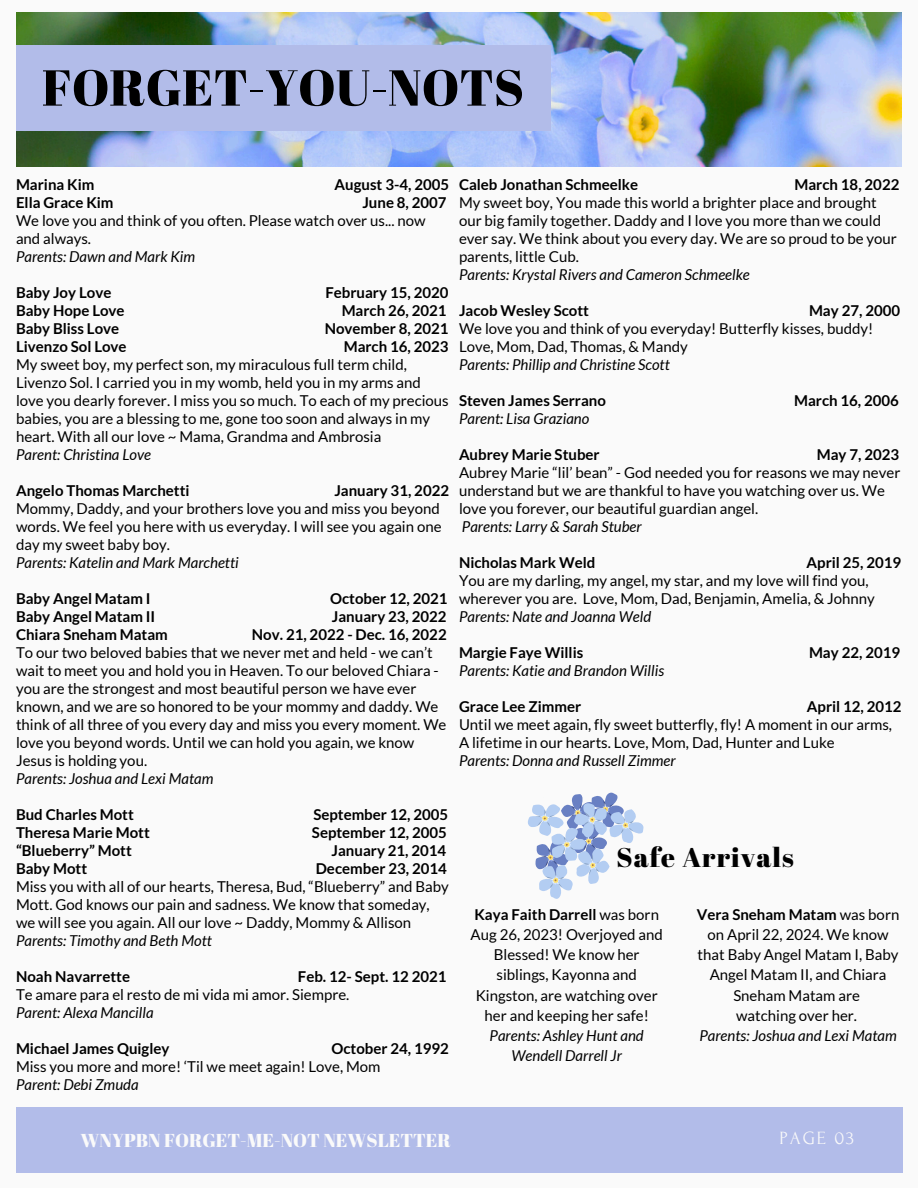
<style>
.page{position:relative;width:918px;height:1188px;background:#fafafa}
.page>*{position:absolute;margin:0;border:0;box-sizing:border-box;transform-origin:0 0}
.t1{font:50.4px "Abril Fatface";color:#000}
.t2{font:27px "Abril Fatface";letter-spacing:.045em;color:#000}
.t3{font:18.75px "Abril Fatface";color:#fafafa}
.t4{font:18.6px "Forum";letter-spacing:.1em;color:#fafafa}
.t5{font:15px/18px "Lato";color:#000}
.t6{font:700 15px "Lato";color:#000}
.t7{font:italic 15px/20.2px "Lato";color:#000;text-align:center}
.s1{font-weight:700}
.s2{font-style:italic}
</style>
<div class="page">
<img style="left:16px;top:12px;width:886px;height:154px">
<div style="left:16px;top:45px;width:534px;height:86px;background:#b2bce9"></div>
<div style="left:16px;top:1107px;width:887px;height:66px;background:#b2bce9"></div>
<svg style="left:528px;top:792px;width:115px;height:107px"></svg>
<p class="t1" style="left:42px;top:52px;width:484px">FORGET-YOU-NOTS</p>
<p class="t6" style="left:16px;top:175px;width:80px">Marina Kim</p>
<p class="t6" style="left:335px;top:175px;width:116px">August 3-4, 2005</p>
<p class="t6" style="left:16px;top:193px;width:99px">Ella Grace Kim</p>
<p class="t6" style="left:362px;top:193px;width:86px">June 8, 2007</p>
<p class="t5" style="left:16px;top:211px;width:411px">We love you and think of you often. Please watch over us... now and always.</p>
<p class="t7" style="left:16px;top:246px;width:181px">Parents: Dawn and Mark Kim</p>
<p class="t6" style="left:16px;top:283px;width:97px">Baby Joy Love</p>
<p class="t6" style="left:326px;top:283px;width:124px">February 15, 2020</p>
<p class="t6" style="left:16px;top:301px;width:110px">Baby Hope Love</p>
<p class="t6" style="left:342px;top:301px;width:106px">March 26, 2021</p>
<p class="t6" style="left:16px;top:319px;width:105px">Baby Bliss Love</p>
<p class="t6" style="left:325px;top:319px;width:125px">November 8, 2021</p>
<p class="t6" style="left:16px;top:337px;width:112px">Livenzo Sol Love</p>
<p class="t6" style="left:344px;top:337px;width:106px">March 16, 2023</p>
<p class="t5" style="left:16px;top:355px;width:434px">My sweet boy, my perfect son, my miraculous full term child, Livenzo Sol. I carried you in my womb, held you in my arms and love you dearly forever. I miss you so much. To each of my precious babies, you are a blessing to me, gone too soon and always in my heart. With all our love ~ Mama, Grandma and Ambrosia</p>
<p class="t7" style="left:16px;top:444px;width:137px">Parent: Christina Love</p>
<p class="t6" style="left:16px;top:481px;width:175px">Angelo Thomas Marchetti</p>
<p class="t6" style="left:334px;top:481px;width:116px">January 31, 2022</p>
<p class="t5" style="left:16px;top:499px;width:427px;text-align:justify">Mommy, Daddy, and your brothers love you and miss you beyond words. We feel you here with us everyday. I will see you again one day my sweet baby boy.</p>
<p class="t7" style="left:16px;top:552px;width:224px">Parents: Katelin and Mark Marchetti</p>
<p class="t6" style="left:16px;top:589px;width:136px">Baby Angel Matam I</p>
<p class="t6" style="left:330px;top:589px;width:119px">October 12, 2021</p>
<p class="t6" style="left:16px;top:607px;width:141px">Baby Angel Matam II</p>
<p class="t6" style="left:332px;top:607px;width:116px">January 23, 2022</p>
<p class="t6" style="left:16px;top:625px;width:153px">Chiara Sneham Matam</p>
<p class="t6" style="left:252px;top:625px;width:196px">Nov. 21, 2022 - Dec. 16, 2022</p>
<p class="t5" style="left:16px;top:643px;width:432px">To our two beloved babies that we never met and held - we can’t wait to meet you and hold you in Heaven. To our beloved Chiara - you are the strongest and most beautiful person we have ever known, and we are so honored to be your mommy and daddy. We think of all three of you every day and miss you every moment. We love you beyond words. Until we can hold you again, we know Jesus is holding you.</p>
<p class="t7" style="left:16px;top:768px;width:199px">Parents: Joshua and Lexi Matam</p>
<p class="t6" style="left:16px;top:805px;width:119px">Bud Charles Mott</p>
<p class="t6" style="left:313px;top:805px;width:137px">September 12, 2005</p>
<p class="t6" style="left:16px;top:823px;width:135px">Theresa Marie Mott</p>
<p class="t6" style="left:312px;top:823px;width:137px">September 12, 2005</p>
<p class="t6" style="left:16px;top:841px;width:117px">“Blueberry” Mott</p>
<p class="t6" style="left:332px;top:841px;width:116px">January 21, 2014</p>
<p class="t6" style="left:16px;top:859px;width:73px">Baby Mott</p>
<p class="t6" style="left:316px;top:859px;width:133px">December 23, 2014</p>
<p class="t5" style="left:16px;top:877px;width:434px">Miss you with all of our hearts, Theresa, Bud, “Blueberry” and Baby<br>Mott. God knows our pain and sadness. We know that someday, we will see you again. All our love ~ Daddy, Mommy &amp; Allison</p>
<p class="t7" style="left:16px;top:930px;width:197px">Parents: Timothy and Beth Mott</p>
<p class="t6" style="left:16px;top:967px;width:116px">Noah Navarrette</p>
<p class="t6" style="left:298px;top:967px;width:150px">Feb. 12- Sept. 12 2021</p>
<p class="t5" style="left:16px;top:985px;width:335px">Te amare para el resto de mi vida mi amor. Siempre.</p>
<p class="t7" style="left:16px;top:1002px;width:139px">Parent: Alexa Mancilla</p>
<p class="t6" style="left:16px;top:1039px;width:155px">Michael James Quigley</p>
<p class="t6" style="left:332px;top:1039px;width:119px">October 24, 1992</p>
<p class="t5" style="left:16px;top:1057px;width:366px">Miss you more and more! ‘Til we meet again! Love, Mom</p>
<p class="t7" style="left:16px;top:1074px;width:124px">Parent: Debi Zmuda</p>
<p class="t6" style="left:459px;top:175px;width:181px">Caleb Jonathan Schmeelke</p>
<p class="t6" style="left:794px;top:175px;width:106px">March 18, 2022</p>
<p class="t5" style="left:459px;top:193px;width:439px">My sweet boy, You made this world a brighter place and brought our big family together. Daddy and I love you more than we could ever say. We think about you every day. We are so proud to be your parents, little Cub.</p>
<p class="t7" style="left:459px;top:264px;width:292px">Parents: Krystal Rivers and Cameron Schmeelke</p>
<p class="t6" style="left:459px;top:301px;width:132px">Jacob Wesley Scott</p>
<p class="t6" style="left:809px;top:301px;width:93px">May 27, 2000</p>
<p class="t5" style="left:459px;top:319px;width:416px">We love you and think of you everyday! Butterfly kisses, buddy!</p>
<p class="t5" style="left:459px;top:337px;width:230px">Love, Mom, Dad, Thomas, &amp; Mandy</p>
<p class="t7" style="left:459px;top:354px;width:212px">Parents: Phillip and Christine Scott</p>
<p class="t6" style="left:459px;top:391px;width:148px">Steven James Serrano</p>
<p class="t6" style="left:794px;top:391px;width:106px">March 16, 2006</p>
<p class="t7" style="left:459px;top:408px;width:132px">Parent: Lisa Graziano</p>
<p class="t6" style="left:459px;top:445px;width:142px">Aubrey Marie Stuber</p>
<p class="t6" style="left:817px;top:445px;width:84px">May 7, 2023</p>
<p class="t5" style="left:459px;top:463px;width:443px">Aubrey Marie “lil’ bean” - God needed you for reasons we may never understand but we are thankful to have you watching over us. We love you forever, our beautiful guardian angel.</p>
<p class="t7" style="left:462px;top:516px;width:181px">Parents: Larry &amp; Sarah Stuber</p>
<p class="t6" style="left:459px;top:553px;width:138px">Nicholas Mark Weld</p>
<p class="t6" style="left:807px;top:553px;width:96px">April 25, 2019</p>
<p class="t5" style="left:459px;top:571px;width:417px">You are my darling, my angel, my star, and my love will find you, wherever you are. Love, Mom, Dad, Benjamin, Amelia, &amp; Johnny</p>
<p class="t7" style="left:459px;top:606px;width:194px">Parents: Nate and Joanna Weld</p>
<p class="t6" style="left:459px;top:643px;width:126px">Margie Faye Willis</p>
<p class="t6" style="left:809px;top:643px;width:93px">May 22, 2019</p>
<p class="t7" style="left:459px;top:660px;width:207px">Parents: Katie and Brandon Willis</p>
<p class="t6" style="left:459px;top:697px;width:124px">Grace Lee Zimmer</p>
<p class="t5" style="left:459px;top:697px;width:444px;text-indent:348px"><span class="s1">April 12, 2012<br></span>Until we meet again, fly sweet butterfly, fly! A moment in our arms,</p>
<p class="t5" style="left:459px;top:733px;width:377px">A lifetime in our hearts. Love, Mom, Dad, Hunter and Luke<br><span class="s2">Parents: Donna and Russell Zimmer</span></p>
<p class="t2" style="left:616px;top:839px;width:179px">Safe Arrivals</p>
<p class="t5" style="left:471px;top:904px;width:194px;line-height:20.2px;text-align:center"><span class="s1">Kaya Faith Darrell</span> was born<br>Aug 26, 2023! Overjoyed and<br>Blessed! We know her siblings, Kayonna and<br>Kingston, are watching over her and keeping her safe!</p>
<h2 class="t7" style="left:490px;top:1025px;width:156px">Parents: Ashley Hunt and<br>Wendell Darrell Jr</h2>
<p class="t5" style="left:697px;top:904px;width:204px;line-height:20.2px;text-align:center"><span class="s1">Vera Sneham Matam</span> was born on April 22, 2024. We know that Baby Angel Matam I, Baby<br>Angel Matam II, and Chiara<br>Sneham Matam are</p>
<p class="t5" style="left:736px;top:1006px;width:122px">watching over her.</p>
<p class="t7" style="left:699px;top:1025px;width:199px">Parents: Joshua and Lexi Matam</p>
<h1 class="t3" style="left:81px;top:1127px;width:372px">WNYPBN FORGET-ME-NOT NEWSLETTER</h1>
<p class="t4" style="left:780px;top:1128px;width:76px">PAGE 03</p>
</div>
